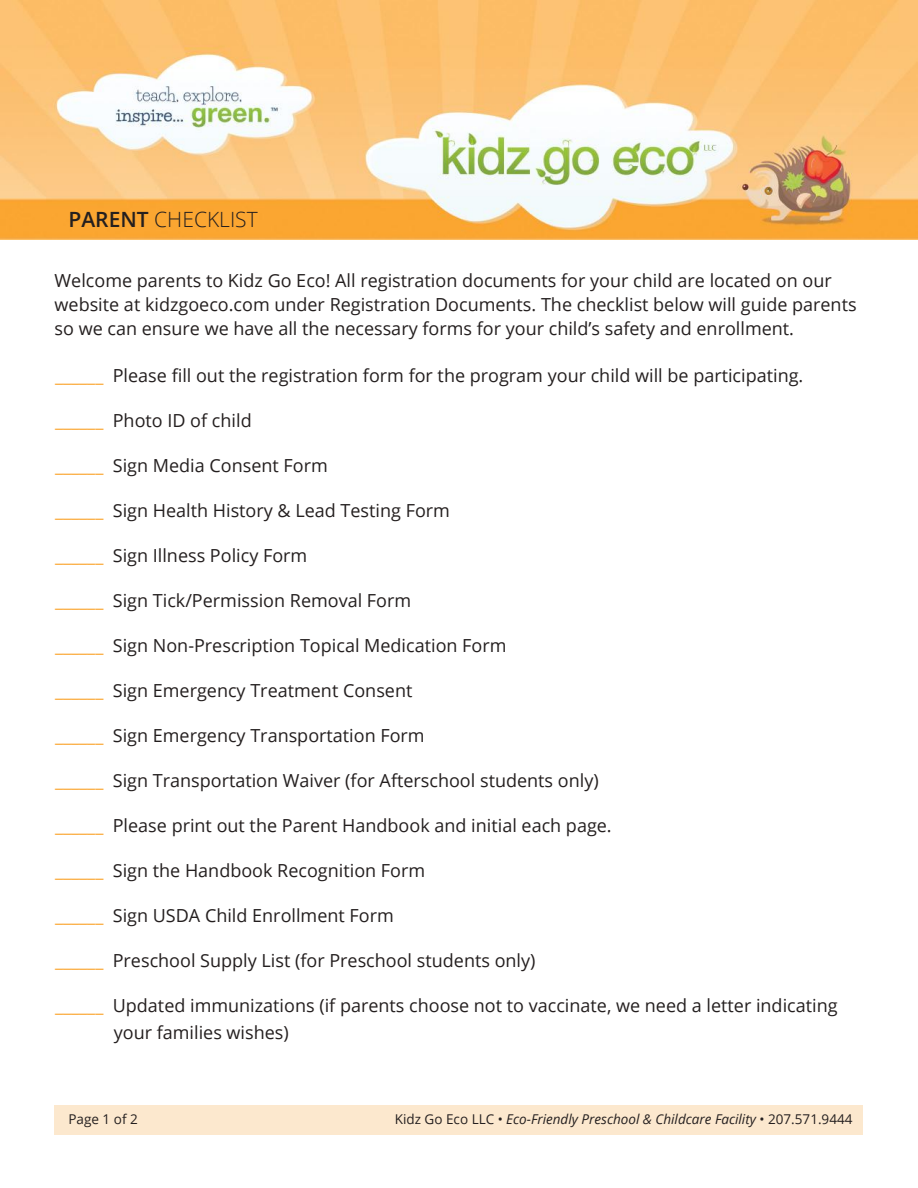
<style>
.page{position:relative;width:918px;height:1188px;background:#fff}
.page>*{position:absolute;margin:0;border:0;box-sizing:border-box;transform-origin:0 0}
.t1{font:300 21px "Open Sans";color:#241f1f}
.t2{font:18px/24px "Open Sans";color:#241f1f}
.t3{font:italic 13.5px "Open Sans";color:#241f1f}
.t4{font:13.5px "Open Sans";color:#241f1f}
.s1{font-weight:600}
.s2{color:#fba631}
.s3{font-style:normal}
</style>
<div class="page">
<div style="left:55px;top:1105px;width:808px;height:29px;background:#fce8ce"></div>
<img style="left:0;top:0;width:918px;height:239px">
<p class="t1" style="left:69px;top:205px;width:191px"><span class="s1">PARENT</span> CHECKLIST</p>
<p class="t2" style="left:55px;top:268px;width:804px">Welcome parents to Kidz Go Eco! All registration documents for your child are located on our website at kidzgoeco.com under Registration Documents. The checklist below will guide parents so we can ensure we have all the necessary forms for your child’s safety and enrollment.</p>
<p class="t2" style="left:55px;top:363px;width:750px"><span class="s2">______</span> Please fill out the registration form for the program your child will be participating.</p>
<p class="t2" style="left:55px;top:408px;width:198px"><span class="s2">______</span> Photo ID of child</p>
<p class="t2" style="left:55px;top:453px;width:274px"><span class="s2">______</span> Sign Media Consent Form</p>
<p class="t2" style="left:55px;top:498px;width:396px"><span class="s2">______</span> Sign Health History &amp; Lead Testing Form</p>
<p class="t2" style="left:55px;top:543px;width:254px"><span class="s2">______</span> Sign Illness Policy Form</p>
<p class="t2" style="left:55px;top:588px;width:358px"><span class="s2">______</span> Sign Tick/Permission Removal Form</p>
<p class="t2" style="left:55px;top:633px;width:453px"><span class="s2">______</span> Sign Non-Prescription Topical Medication Form</p>
<p class="t2" style="left:55px;top:678px;width:359px"><span class="s2">______</span> Sign Emergency Treatment Consent</p>
<p class="t2" style="left:55px;top:723px;width:371px"><span class="s2">______</span> Sign Emergency Transportation Form</p>
<p class="t2" style="left:55px;top:768px;width:545px"><span class="s2">______</span> Sign Transportation Waiver (for Afterschool students only)</p>
<p class="t2" style="left:55px;top:813px;width:558px"><span class="s2">______</span> Please print out the Parent Handbook and initial each page.</p>
<p class="t2" style="left:55px;top:858px;width:372px"><span class="s2">______</span> Sign the Handbook Recognition Form</p>
<p class="t2" style="left:55px;top:903px;width:340px"><span class="s2">______</span> Sign USDA Child Enrollment Form</p>
<p class="t2" style="left:55px;top:948px;width:482px"><span class="s2">______</span> Preschool Supply List (for Preschool students only)</p>
<p class="t2" style="left:114px;top:992px;width:725px;line-height:27px;text-indent:-59px"><span class="s2">______</span> Updated immunizations (if parents choose not to vaccinate, we need a letter indicating your families wishes)</p>
<p class="t4" style="left:69px;top:1110px;width:71px">Page 1 of 2</p>
<p class="t3" style="left:395px;top:1110px;width:459px"><span class="s3">Kidz Go Eco LLC •</span> Eco-Friendly Preschool &amp; Childcare Facility <span class="s3">• 207.571.9444</span></p>
</div>
